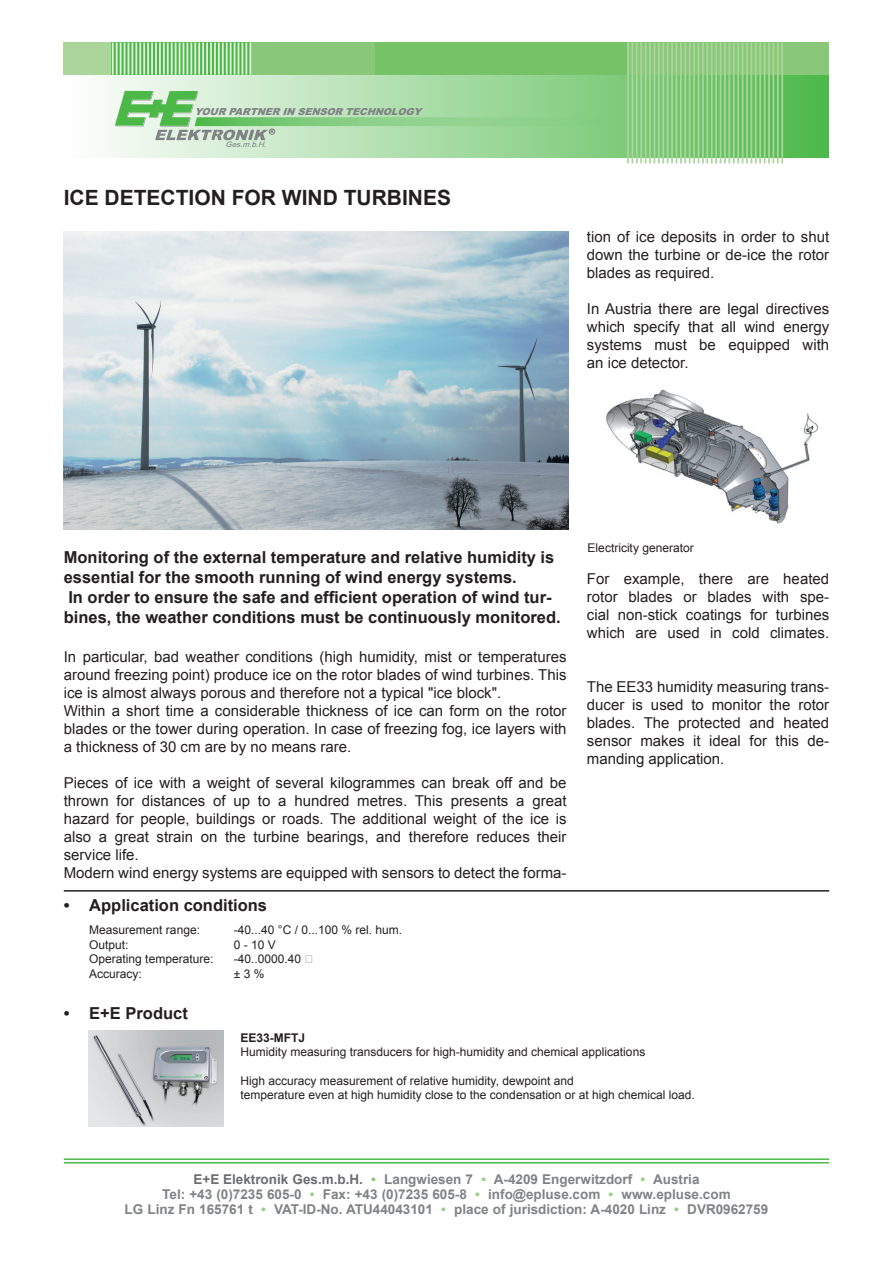
<style>
.page{position:relative;width:893px;height:1263px;background:#fff}
.page>*{position:absolute;margin:0;border:0;box-sizing:border-box;transform-origin:0 0}
.t1{font:700 21px "Arial";color:#231f20}
.t2{font:700 16.5px/19.8px "Arial";color:#231f20}
.t3{font:15px/18px "Arial";color:#231f20;text-align:justify}
.t4{font:700 13.5px/15px "Arial";color:#808285;text-align:center}
.t5{font:12px/14.4px "Arial";color:#231f20}
.t6{font:700 12px "Arial";color:#231f20}
.t7{font:italic 900 9.75px "Arial";color:#808285}
.t8{font:italic 7.5px "Arial";color:#808285;scale:1.06 1}
.t9{font:900 4.8px "Arial";color:#808285}
.s1{color:#6c6d70}
.s2{color:#88c878}
.s3{color:#9acf8a}
</style>
<div class="page">
<hr style="left:64px;top:1162px;width:765px;height:1px;background:#4eb848">
<hr style="left:64px;top:1158px;width:765px;height:2px;background:#4eb848">
<div style="left:64px;top:43px;width:263px;height:32px;background:#aad59b"></div>
<svg style="left:114px;top:43px;width:135px;height:32px;background:#60bf5b"></svg>
<div style="left:251px;top:43px;width:124px;height:32px;background:#88c878"></div>
<div style="left:383px;top:43px;width:446px;height:32px;background:#88c878"></div>
<hr style="left:112px;top:43px;width:2px;height:32px;background:#e3f0de">
<hr style="left:116px;top:43px;width:2px;height:32px;background:#e3f0de">
<hr style="left:120px;top:43px;width:1px;height:32px;background:#e3f0de">
<hr style="left:124px;top:43px;width:1px;height:32px;background:#e3f0de">
<hr style="left:128px;top:43px;width:1px;height:32px;background:#e3f0de">
<hr style="left:131px;top:43px;width:2px;height:32px;background:#e3f0de">
<hr style="left:135px;top:43px;width:2px;height:32px;background:#e3f0de">
<hr style="left:139px;top:43px;width:2px;height:32px;background:#e3f0de">
<hr style="left:143px;top:43px;width:2px;height:32px;background:#e3f0de">
<hr style="left:147px;top:43px;width:2px;height:32px;background:#e3f0de">
<hr style="left:151px;top:43px;width:2px;height:32px;background:#e3f0de">
<hr style="left:155px;top:43px;width:2px;height:32px;background:#e3f0de">
<hr style="left:159px;top:43px;width:2px;height:32px;background:#e3f0de">
<hr style="left:163px;top:43px;width:2px;height:32px;background:#e3f0de">
<hr style="left:167px;top:43px;width:2px;height:32px;background:#e3f0de">
<hr style="left:171px;top:43px;width:2px;height:32px;background:#e3f0de">
<hr style="left:175px;top:43px;width:2px;height:32px;background:#e3f0de">
<hr style="left:179px;top:43px;width:1px;height:32px;background:#e3f0de">
<hr style="left:183px;top:43px;width:1px;height:32px;background:#e3f0de">
<hr style="left:187px;top:43px;width:1px;height:32px;background:#e3f0de">
<hr style="left:190px;top:43px;width:2px;height:32px;background:#e3f0de">
<hr style="left:194px;top:43px;width:2px;height:32px;background:#e3f0de">
<hr style="left:198px;top:43px;width:2px;height:32px;background:#e3f0de">
<hr style="left:202px;top:43px;width:2px;height:32px;background:#e3f0de">
<hr style="left:206px;top:43px;width:2px;height:32px;background:#e3f0de">
<hr style="left:210px;top:43px;width:2px;height:32px;background:#e3f0de">
<hr style="left:214px;top:43px;width:2px;height:32px;background:#e3f0de">
<hr style="left:218px;top:43px;width:2px;height:32px;background:#e3f0de">
<hr style="left:222px;top:43px;width:2px;height:32px;background:#e3f0de">
<hr style="left:226px;top:43px;width:2px;height:32px;background:#e3f0de">
<hr style="left:230px;top:43px;width:2px;height:32px;background:#e3f0de">
<hr style="left:234px;top:43px;width:1px;height:32px;background:#e3f0de">
<hr style="left:238px;top:43px;width:1px;height:32px;background:#e3f0de">
<hr style="left:242px;top:43px;width:1px;height:32px;background:#e3f0de">
<hr style="left:245px;top:43px;width:2px;height:32px;background:#e3f0de">
<hr style="left:249px;top:43px;width:2px;height:32px;background:#e3f0de">
<div style="left:375px;top:43px;width:252px;height:32px;background:#76c266"></div>
<div style="left:64px;top:75px;width:765px;height:82px;background:linear-gradient(to right,#fefefe,#4fb94b)"></div>
<hr style="left:627px;top:43px;width:2px;height:120px;background:#aad59b">
<hr style="left:631px;top:43px;width:2px;height:120px;background:#aad59b">
<hr style="left:636px;top:43px;width:2px;height:120px;background:#aad59b">
<hr style="left:640px;top:43px;width:2px;height:120px;background:#aad59b">
<hr style="left:645px;top:43px;width:1px;height:120px;background:#aad59b">
<hr style="left:649px;top:43px;width:2px;height:120px;background:#aad59b">
<hr style="left:653px;top:43px;width:2px;height:120px;background:#aad59b">
<hr style="left:658px;top:43px;width:2px;height:120px;background:#aad59b">
<hr style="left:662px;top:43px;width:2px;height:120px;background:#aad59b">
<hr style="left:667px;top:43px;width:2px;height:120px;background:#aad59b">
<hr style="left:671px;top:43px;width:2px;height:120px;background:#aad59b">
<hr style="left:676px;top:43px;width:1px;height:120px;background:#aad59b">
<hr style="left:680px;top:43px;width:2px;height:120px;background:#aad59b">
<hr style="left:684px;top:43px;width:2px;height:120px;background:#aad59b">
<hr style="left:689px;top:43px;width:2px;height:120px;background:#aad59b">
<hr style="left:693px;top:43px;width:2px;height:120px;background:#aad59b">
<hr style="left:698px;top:43px;width:1px;height:120px;background:#aad59b">
<hr style="left:702px;top:43px;width:2px;height:120px;background:#aad59b">
<hr style="left:706px;top:43px;width:2px;height:120px;background:#aad59b">
<hr style="left:711px;top:43px;width:2px;height:120px;background:#aad59b">
<hr style="left:715px;top:43px;width:2px;height:120px;background:#aad59b">
<hr style="left:720px;top:43px;width:1px;height:120px;background:#aad59b">
<hr style="left:724px;top:43px;width:2px;height:120px;background:#aad59b">
<hr style="left:728px;top:43px;width:2px;height:120px;background:#aad59b">
<hr style="left:733px;top:43px;width:2px;height:120px;background:#aad59b">
<hr style="left:737px;top:43px;width:2px;height:120px;background:#aad59b">
<hr style="left:742px;top:43px;width:1px;height:120px;background:#aad59b">
<hr style="left:746px;top:43px;width:2px;height:120px;background:#aad59b">
<hr style="left:750px;top:43px;width:2px;height:120px;background:#aad59b">
<hr style="left:755px;top:43px;width:2px;height:120px;background:#aad59b">
<hr style="left:759px;top:43px;width:2px;height:120px;background:#aad59b">
<hr style="left:764px;top:43px;width:1px;height:120px;background:#aad59b">
<hr style="left:768px;top:43px;width:2px;height:120px;background:#aad59b">
<hr style="left:772px;top:43px;width:2px;height:120px;background:#aad59b">
<hr style="left:777px;top:43px;width:2px;height:120px;background:#aad59b">
<hr style="left:781px;top:43px;width:2px;height:120px;background:#aad59b">
<svg style="left:115px;top:91px;width:510px;height:49px;background:#a3d8a1"></svg>
<img style="left:64px;top:231px;width:504px;height:299px">
<img style="left:88px;top:1030px;width:135px;height:97px">
<hr style="left:64px;top:890px;width:765px;height:1px;background:#231f20">
<img style="left:606px;top:389px;width:213px;height:135px">
<p class="t7" style="left:195px;top:105px;width:232px">YOURPARTNERINSENSORTECHNOLOGY</p>
<p class="t9" style="left:270px;top:128px;width:5px">R</p>
<p class="t8" style="left:226px;top:139px;width:42px">Ges.m.b.H.</p>
<h1 class="t1" style="left:64px;top:184px;width:389px">ICE DETECTION FOR WIND TURBINES</h1>
<p class="t3" style="left:587px;top:228px;width:244px">tion of ice deposits in order to shut down the turbine or de-ice the rotor blades as required.</p>
<p class="t3" style="left:587px;top:300px;width:244px">In Austria there are legal directives which specify that all wind energy systems must be equipped with an ice detector.</p>
<p class="t2" style="left:64px;top:548px;width:498px">Monitoring of the external temperature and relative humidity is essential for the smooth running of wind energy systems.<br>In order to ensure the safe and efficient operation of wind tur&shy;bines, the weather conditions must be continuously monitored.</p>
<p class="t3" style="left:64px;top:648px;width:504px;text-align:left">In particular, bad weather conditions (high humidity, mist or temperatures around freezing point) produce ice on the rotor blades of wind turbines. This ice is almost always porous and therefore not a typical "ice block".<br>Within a short time a considerable thickness of ice can form on the rotor blades or the tower during operation. In case of freezing fog, ice layers with a thickness of 30 cm are by no means rare.</p>
<p class="t3" style="left:64px;top:774px;width:504px;text-align:left">Pieces of ice with a weight of several kilogrammes can break off and be thrown for distances of up to a hundred metres. This presents a great hazard for people, buildings or roads. The additional weight of the ice is also a great strain on the turbine bearings, and therefore reduces their service life.<br>Modern wind energy systems are equipped with sensors to detect the forma-</p>
<p class="t5" style="left:588px;top:541px;width:108px">Electricity generator</p>
<p class="t3" style="left:587px;top:570px;width:244px">For example, there are heated rotor blades or blades with spe&shy;cial non-stick coatings for turbines which are used in cold climates.</p>
<p class="t3" style="left:587px;top:678px;width:244px">The EE33 humidity measuring trans&shy;ducer is used to monitor the rotor blades. The protected and heated sensor makes it ideal for this de&shy;manding application.</p>
<p class="t2" style="left:64px;top:896px;width:205px">• Application conditions</p>
<p class="t5" style="left:89px;top:923px;width:112px">Measurement range:</p>
<p class="t5" style="left:234px;top:923px;width:170px">-40...40 °C / 0...100 % rel. hum.</p>
<p class="t5" style="left:89px;top:937px;width:41px">Output:</p>
<p class="t5" style="left:234px;top:937px;width:44px">0 - 10 V</p>
<p class="t5" style="left:89px;top:952px;width:126px">Operating temperature:</p>
<p class="t5" style="left:234px;top:952px;width:81px">-40..0000.40 ℃</p>
<p class="t5" style="left:89px;top:966px;width:54px">Accuracy:</p>
<p class="t5" style="left:234px;top:966px;width:32px">± 3 %</p>
<p class="t2" style="left:64px;top:1004px;width:126px">• E+E Product</p>
<p class="t6" style="left:240px;top:1030px;width:66px">EE33-MFTJ</p>
<p class="t5" style="left:240px;top:1045px;width:406px">Humidity measuring transducers for high-humidity and chemical applications</p>
<p class="t5" style="left:240px;top:1074px;width:456px">High accuracy measurement of relative humidity, dewpoint and<br>temperature even at high humidity close to the condensation or at high chemical load.</p>
<p class="t4" style="left:125px;top:1172px;width:645px"><span class="s1">E+E Elektronik Ges.m.b.H.</span> <span class="s2">•</span> Langwiesen 7 <span class="s3">•</span> A-4209 Engerwitzdorf <span class="s3">•</span> Austria<br>Tel: +43 (0)7235 605-0 <span class="s3">•</span> Fax: +43 (0)7235 605-8 <span class="s3">•</span> info@epluse.com <span class="s3">•</span> www.epluse.com<br>LG Linz Fn 165761 t <span class="s3">•</span> VAT-ID-No. ATU44043101 <span class="s3">•</span> place of jurisdiction: A-4020 Linz <span class="s3">•</span> DVR0962759</p>
</div>
